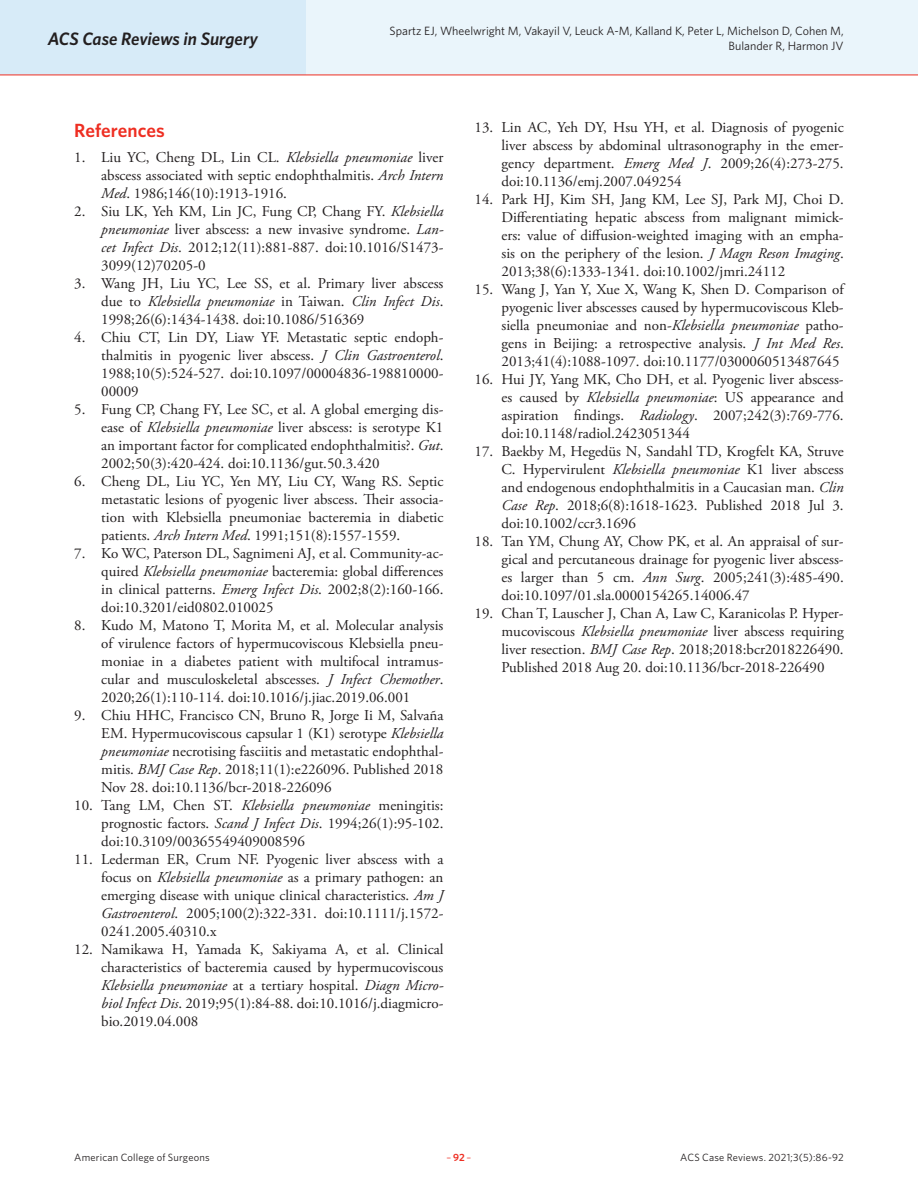
<style>
.page{position:relative;width:918px;height:1188px;background:#fff}
.page>*{position:absolute;margin:0;border:0;box-sizing:border-box;transform-origin:0 0}
.Article_Subhead{font:600 19.2px "Whitney";color:#ee2e22}
.t1{font:italic 600 18px "Whitney";letter-spacing:-.005em;color:#231f20}
.t2{font:15px/18px "Adobe Garamond Pro";color:#231f20;text-align:justify}
.t3{font:12px "Whitney";color:#231f20}
.t4{font:10.5px "Whitney";letter-spacing:.015em;color:#231f20}
.t5{font:10.5px "Whitney";color:#ee2e22}
.s1{font-style:italic}
.s2{font-weight:600}
</style>
<div class="page">
<div style="left:0;top:0;width:918px;height:75px;background:#eaf5fb"></div>
<div style="left:0;top:0;width:306px;height:75px;background:#d7ebf8"></div>
<hr style="left:0;top:75px;width:918px;height:1px;background:#ee2e22">
<p class="t3" style="left:390px;top:23px;width:456px">Spartz EJ, Wheelwright M, Vakayil V, Leuck A-M, Kalland K, Peter L, Michelson D, Cohen M,</p>
<p class="t1" style="left:48px;top:26px;width:212px">ACS Case Reviews in Surgery</p>
<p class="t3" style="left:729px;top:38px;width:117px">Bulander R, Harmon JV</p>
<p class="Article_Subhead" style="left:74px;top:117px;width:92px">References</p>
<p class="t2" style="left:101px;top:149px;width:344px;text-indent:-27px">1. Liu YC, Cheng DL, Lin CL. <span class="s1">Klebsiella pneumoniae</span> liver abscess associated with septic endophthalmitis. <span class="s1">Arch Intern Med</span>. 1986;146(10):1913-1916.</p>
<p class="t2" style="left:101px;top:203px;width:344px;text-indent:-27px">2. Siu LK, Yeh KM, Lin JC, Fung CP, Chang FY. <span class="s1">Klebsiella pneumoniae</span> liver abscess: a new invasive syndrome. <span class="s1">Lan&shy;cet Infect Dis</span>. 2012;12(11):881-887. doi:10.1016/S1473- 3099(12)70205-0</p>
<p class="t2" style="left:101px;top:275px;width:344px;text-indent:-27px">3. Wang JH, Liu YC, Lee SS, et al. Primary liver abscess due to <span class="s1">Klebsiella pneumoniae</span> in Taiwan. <span class="s1">Clin Infect Dis</span>.<br>1998;26(6):1434-1438. doi:10.1086/516369</p>
<p class="t2" style="left:101px;top:329px;width:344px;text-indent:-27px">4. Chiu CT, Lin DY, Liaw YF. Metastatic septic endoph&shy;thalmitis in pyogenic liver abscess. <span class="s1">J Clin Gastroenterol</span>.<br>1988;10(5):524-527. doi:10.1097/00004836-198810000- 00009</p>
<p class="t2" style="left:101px;top:401px;width:344px;text-indent:-27px">5. Fung CP, Chang FY, Lee SC, et al. A global emerging dis&shy;ease of <span class="s1">Klebsiella pneumoniae</span> liver abscess: is serotype K1 an important factor for complicated endophthalmitis?. <span class="s1">Gut</span>.<br>2002;50(3):420-424. doi:10.1136/gut.50.3.420</p>
<p class="t2" style="left:101px;top:473px;width:344px;text-indent:-27px">6. Cheng DL, Liu YC, Yen MY, Liu CY, Wang RS. Septic metastatic lesions of pyogenic liver abscess. Their associa&shy;tion with Klebsiella pneumoniae bacteremia in diabetic patients. <span class="s1">Arch Intern Med</span>. 1991;151(8):1557-1559.</p>
<p class="t2" style="left:101px;top:545px;width:344px;text-indent:-27px">7. Ko WC, Paterson DL, Sagnimeni AJ, et al. Community-ac&shy;quired <span class="s1">Klebsiella pneumoniae</span> bacteremia: global differences in clinical patterns. <span class="s1">Emerg Infect Dis</span>. 2002;8(2):160-166. doi:10.3201/eid0802.010025</p>
<p class="t2" style="left:101px;top:617px;width:344px;text-indent:-27px">8. Kudo M, Matono T, Morita M, et al. Molecular analysis of virulence factors of hypermucoviscous Klebsiella pneu&shy;moniae in a diabetes patient with multifocal intramus&shy;cular and musculoskeletal abscesses. <span class="s1">J Infect Chemother</span>.<br>2020;26(1):110-114. doi:10.1016/j.jiac.2019.06.001</p>
<p class="t2" style="left:101px;top:707px;width:344px;text-indent:-27px">9. Chiu HHC, Francisco CN, Bruno R, Jorge Ii M, Salvaña EM. Hypermucoviscous capsular 1 (K1) serotype <span class="s1">Klebsiella pneumoniae</span> necrotising fasciitis and metastatic endophthal&shy;mitis. <span class="s1">BMJ Case Rep</span>. 2018;11(1):e226096. Published 2018<br>Nov 28. doi:10.1136/bcr-2018-226096</p>
<p class="t2" style="left:101px;top:797px;width:344px;text-indent:-27px">10. Tang LM, Chen ST. <span class="s1">Klebsiella pneumoniae</span> meningitis: prognostic factors. <span class="s1">Scand J Infect Dis</span>. 1994;26(1):95-102. doi:10.3109/00365549409008596</p>
<p class="t2" style="left:101px;top:851px;width:344px;text-indent:-27px">11. Lederman ER, Crum NF. Pyogenic liver abscess with a focus on <span class="s1">Klebsiella pneumoniae</span> as a primary pathogen: an emerging disease with unique clinical characteristics. <span class="s1">Am J Gastroenterol</span>. 2005;100(2):322-331. doi:10.1111/j.1572- 0241.2005.40310.x</p>
<p class="t2" style="left:101px;top:941px;width:344px;text-indent:-27px">12. Namikawa H, Yamada K, Sakiyama A, et al. Clinical characteristics of bacteremia caused by hypermucoviscous <span class="s1">Klebsiella pneumoniae</span> at a tertiary hospital. <span class="s1">Diagn Micro&shy;biol Infect Dis</span>. 2019;95(1):84-88. doi:10.1016/j.diagmicro&shy;bio.2019.04.008</p>
<p class="t2" style="left:502px;top:119px;width:344px;text-indent:-27px">13. Lin AC, Yeh DY, Hsu YH, et al. Diagnosis of pyogenic liver abscess by abdominal ultrasonography in the emer&shy;gency department. <span class="s1">Emerg Med J</span>. 2009;26(4):273-275. doi:10.1136/emj.2007.049254</p>
<p class="t2" style="left:502px;top:191px;width:344px;text-indent:-27px">14. Park HJ, Kim SH, Jang KM, Lee SJ, Park MJ, Choi D.<br>Differentiating hepatic abscess from malignant mimick&shy;ers: value of diffusion-weighted imaging with an empha&shy;sis on the periphery of the lesion. <span class="s1">J Magn Reson Imaging</span>.<br>2013;38(6):1333-1341. doi:10.1002/jmri.24112</p>
<p class="t2" style="left:502px;top:281px;width:344px;text-indent:-27px">15. Wang J, Yan Y, Xue X, Wang K, Shen D. Comparison of pyogenic liver abscesses caused by hypermucoviscous Kleb&shy;siella pneumoniae and non-<span class="s1">Klebsiella pneumoniae</span> patho&shy;gens in Beijing: a retrospective analysis. <span class="s1">J Int Med Res</span>.<br>2013;41(4):1088-1097. doi:10.1177/0300060513487645</p>
<p class="t2" style="left:502px;top:371px;width:344px;text-indent:-27px">16. Hui JY, Yang MK, Cho DH, et al. Pyogenic liver abscess&shy;es caused by <span class="s1">Klebsiella pneumoniae</span>: US appearance and aspiration findings. <span class="s1">Radiology</span>. 2007;242(3):769-776. doi:10.1148/radiol.2423051344</p>
<p class="t2" style="left:502px;top:443px;width:344px;text-indent:-27px">17. Baekby M, Hegedüs N, Sandahl TD, Krogfelt KA, Struve C. Hypervirulent <span class="s1">Klebsiella pneumoniae</span> K1 liver abscess and endogenous endophthalmitis in a Caucasian man. <span class="s1">Clin Case Rep</span>. 2018;6(8):1618-1623. Published 2018 Jul 3. doi:10.1002/ccr3.1696</p>
<p class="t2" style="left:502px;top:533px;width:344px;text-indent:-27px">18. Tan YM, Chung AY, Chow PK, et al. An appraisal of sur&shy;gical and percutaneous drainage for pyogenic liver abscess&shy;es larger than 5 cm. <span class="s1">Ann Surg</span>. 2005;241(3):485-490. doi:10.1097/01.sla.0000154265.14006.47</p>
<p class="t2" style="left:502px;top:605px;width:344px;text-indent:-27px">19. Chan T, Lauscher J, Chan A, Law C, Karanicolas P. Hyper&shy;mucoviscous <span class="s1">Klebsiella pneumoniae</span> liver abscess requiring liver resection. <span class="s1">BMJ Case Rep</span>. 2018;2018:bcr2018226490.<br>Published 2018 Aug 20. doi:10.1136/bcr-2018-226490</p>
<p class="t4" style="left:74px;top:1150px;width:137px">American College of Surgeons</p>
<p class="t5" style="left:447px;top:1150px;width:26px">–<span class="s2">92</span>–</p>
<p class="t4" style="left:680px;top:1150px;width:165px">ACS Case Reviews. 2021;3(5):86-92</p>
</div>
